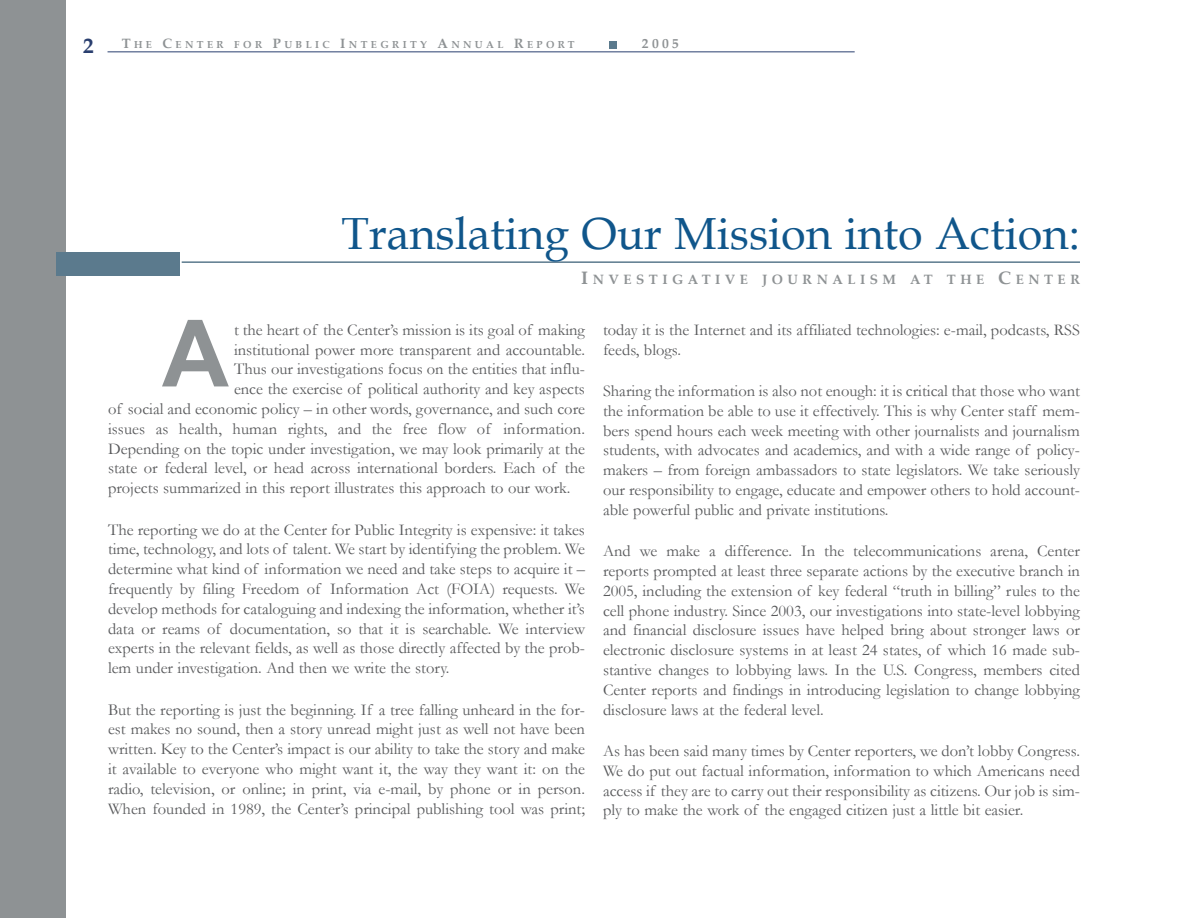
<style>
.page{position:relative;width:1188px;height:918px;background:#fff}
.page>*{position:absolute;margin:0;border:0;box-sizing:border-box;transform-origin:0 0}
.t1{font:700 93px "Arial";color:#8e9294}
.t2{font:45px "Book Antiqua";color:#10568b}
.t3{font:700 21px "Book Antiqua";color:#2a3f6f}
.t4{font:16.5px/19.8px "Garamond";color:#58595b;text-align:justify}
.t5{font:700 13.5px "Palatino Linotype";letter-spacing:.335em;color:#8e9294}
.t6{font:700 10.2px "Palatino Linotype";letter-spacing:.335em;color:#8e9294}
.s1{font-size:13.5px}
.s2{font-size:18px}
</style>
<div class="page">
<hr style="left:108px;top:52px;width:747px;height:1px;background:#2a3f6f">
<div style="left:610px;top:41px;width:7px;height:8px;background:#5b7a8d"></div>
<div style="left:0;top:0;width:66px;height:918px;background:#8e9294"></div>
<hr style="left:182px;top:261px;width:898px;height:2px;background:#5b7a8d">
<div style="left:56px;top:252px;width:124px;height:24px;background:#5b7a8d"></div>
<p class="t3" style="left:83px;top:32px;width:12px">2</p>
<p class="t6" style="left:122px;top:37px;width:455px"><span class="s1">T</span>HE <span class="s1">C</span>ENTER FOR <span class="s1">P</span>UBLIC <span class="s1">I</span>NTEGRITY <span class="s1">A</span>NNUAL <span class="s1">R</span>EPORT</p>
<p class="t5" style="left:642px;top:34px;width:39px">2005</p>
<h2 class="t2" style="left:342px;top:202px;width:740px">Translating Our Mission into Action:</h2>
<p class="t5" style="left:581px;top:270px;width:500px"><span class="s2">I</span>NVESTIGATIVE JOURNALISM AT THE <span class="s2">C</span>ENTER</p>
<h1 class="t1" style="left:162px;top:293px;width:69px">A</h1>
<p class="t4" style="left:234px;top:319px;width:352px">t the heart of the Center’s mission is its goal of making</p>
<p class="t4" style="left:234px;top:339px;width:352px">institutional power more transparent and accountable.</p>
<p class="t4" style="left:234px;top:359px;width:353px">Thus our investigations focus on the entities that influ-</p>
<p class="t4" style="left:234px;top:379px;width:352px">ence the exercise of political authority and key aspects</p>
<p class="t4" style="left:108px;top:398px;width:479px">of social and economic policy – in other words, governance, and such core</p>
<p class="t4" style="left:108px;top:418px;width:478px">issues as health, human rights, and the free flow of information.</p>
<p class="t4" style="left:108px;top:438px;width:479px">Depending on the topic under investigation, we may look primarily at the</p>
<p class="t4" style="left:108px;top:458px;width:479px">state or federal level, or head across international borders. Each of the</p>
<p class="t4" style="left:108px;top:478px;width:464px">projects summarized in this report illustrates this approach to our work.</p>
<p class="t4" style="left:108px;top:519px;width:479px">The reporting we do at the Center for Public Integrity is expensive: it takes time, technology, and lots of talent. We start by identifying the problem. We determine what kind of information we need and take steps to acquire it – frequently by filing Freedom of Information Act (FOIA) requests. We develop methods for cataloguing and indexing the information, whether it’s data or reams of documentation, so that it is searchable. We interview experts in the relevant fields, as well as those directly affected by the prob&shy;lem under investigation. And then we write the story.</p>
<p class="t4" style="left:108px;top:699px;width:479px">But the reporting is just the beginning. If a tree falling unheard in the for&shy;est makes no sound, then a story unread might just as well not have been written. Key to the Center’s impact is our ability to take the story and make it available to everyone who might want it, the way they want it: on the radio, television, or online; in print, via e-mail, by phone or in person.<br>When founded in 1989, the Center’s principal publishing tool was print;</p>
<p class="t4" style="left:603px;top:319px;width:478px">today it is the Internet and its affiliated technologies: e-mail, podcasts, RSS feeds, blogs.</p>
<p class="t4" style="left:603px;top:380px;width:479px">Sharing the information is also not enough: it is critical that those who want the information be able to use it effectively. This is why Center staff mem&shy;bers spend hours each week meeting with other journalists and journalism students, with advocates and academics, and with a wide range of policy&shy;makers – from foreign ambassadors to state legislators. We take seriously our responsibility to engage, educate and empower others to hold account&shy;able powerful public and private institutions.</p>
<p class="t4" style="left:603px;top:541px;width:479px">And we make a difference. In the telecommunications arena, Center reports prompted at least three separate actions by the executive branch in 2005, including the extension of key federal “truth in billing” rules to the cell phone industry. Since 2003, our investigations into state-level lobbying and financial disclosure issues have helped bring about stronger laws or electronic disclosure systems in at least 24 states, of which 16 made sub&shy;stantive changes to lobbying laws. In the U.S. Congress, members cited Center reports and findings in introducing legislation to change lobbying disclosure laws at the federal level.</p>
<p class="t4" style="left:603px;top:740px;width:479px">As has been said many times by Center reporters, we don’t lobby Congress.<br>We do put out factual information, information to which Americans need access if they are to carry out their responsibility as citizens. Our job is sim&shy;ply to make the work of the engaged citizen just a little bit easier.</p>
</div>
